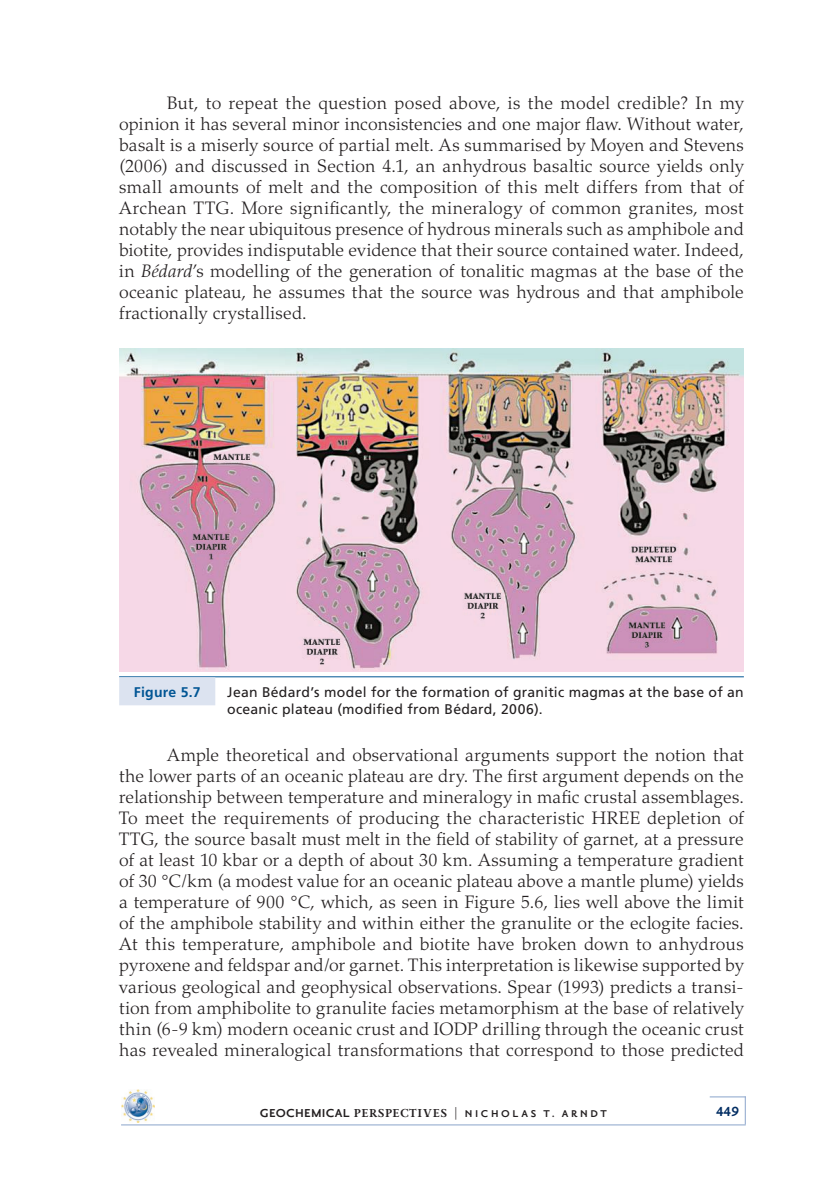
<style>
.page{position:relative;width:840px;height:1191px;background:#fff}
.page>*{position:absolute;margin:0;border:0;box-sizing:border-box;transform-origin:0 0}
.t1{font:300 18px/21px "Palatino LT";letter-spacing:.01em;color:#231f20;text-align:justify}
.t2{font:700 16px "Priori San";color:#002c62}
.t3{font:14px/17px "Frutiger LT";letter-spacing:.015em;color:#231f20}
.t4{font:700 14px "Frutiger LT";letter-spacing:.015em;color:#005594}
.t5{font:700 12px "Priori San";color:#231f20}
.s1{font-style:italic}
.s2{font-size:14px}
.s3{font-family:"Priori Ser";font-size:14px}
.s4{font-weight:400;font-size:14px}
</style>
<div class="page">
<hr style="left:121px;top:1124px;width:624px;height:1px;background:#8aa4cb">
<svg style="left:744px;top:1097px;width:1px;height:27px"></svg>
<hr style="left:709px;top:1096px;width:36px;height:1px;background:#8aa4cb">
<img style="left:121px;top:1089px;width:34px;height:33px">
<hr style="left:119px;top:676px;width:624px;height:1px;background:#005594">
<div style="left:119px;top:677px;width:96px;height:28px;background:#dce3f0"></div>
<img style="left:119px;top:349px;width:624px;height:322px">
<p class="t1" style="left:119px;top:93px;width:626px;text-indent:48px">But, to repeat the question posed above, is the model credible? In my opinion it has several minor inconsistencies and one major flaw. Without water, basalt is a miserly source of partial melt. As summarised by Moyen and Stevens (2006) and discussed in Section 4.1, an anhydrous basaltic source yields only small amounts of melt and the composition of this melt differs from that of Archean TTG. More significantly, the mineralogy of common granites, most notably the near ubiquitous presence of hydrous minerals such as amphibole and biotite, provides indisputable evidence that their source contained water. Indeed, in <span class="s1">Bédard</span>’s modelling of the generation of tonalitic magmas at the base of the oceanic plateau, he assumes that the source was hydrous and that amphibole fractionally crystallised.</p>
<p class="t4" style="left:134px;top:684px;width:68px">Figure 5.7</p>
<p class="t3" style="left:227px;top:684px;width:517px">Jean Bédard’s model for the formation of granitic magmas at the base of an oceanic plateau (modified from Bédard, 2006).</p>
<p class="t1" style="left:119px;top:745px;width:626px;text-indent:48px">Ample theoretical and observational arguments support the notion that the lower parts of an oceanic plateau are dry. The first argument depends on the relationship between temperature and mineralogy in mafic crustal assemblages.<br>To meet the requirements of producing the characteristic HREE depletion of TTG, the source basalt must melt in the field of stability of garnet, at a pressure of at least 10 kbar or a depth of about 30 km. Assuming a temperature gradient of 30 °C/km (a modest value for an oceanic plateau above a mantle plume) yields a temperature of 900 °C, which, as seen in Figure 5.6, lies well above the limit of the amphibole stability and within either the granulite or the eclogite facies.<br>At this temperature, amphibole and biotite have broken down to anhydrous pyroxene and feldspar and/or garnet. This interpretation is likewise supported by various geological and geophysical observations. Spear (1993) predicts a transi&shy;tion from amphibolite to granulite facies metamorphism at the base of relatively thin (6-9 km) modern oceanic crust and IODP drilling through the oceanic crust has revealed mineralogical transformations that correspond to those predicted</p>
<p class="t5" style="left:260px;top:1107px;width:348px"><span class="s2">Geochemical</span> <span class="s3">Perspectives</span> <span class="s4">|</span> N i c h o l a s T. A r n d t</p>
<p class="t2" style="left:715px;top:1103px;width:25px">449</p>
</div>
